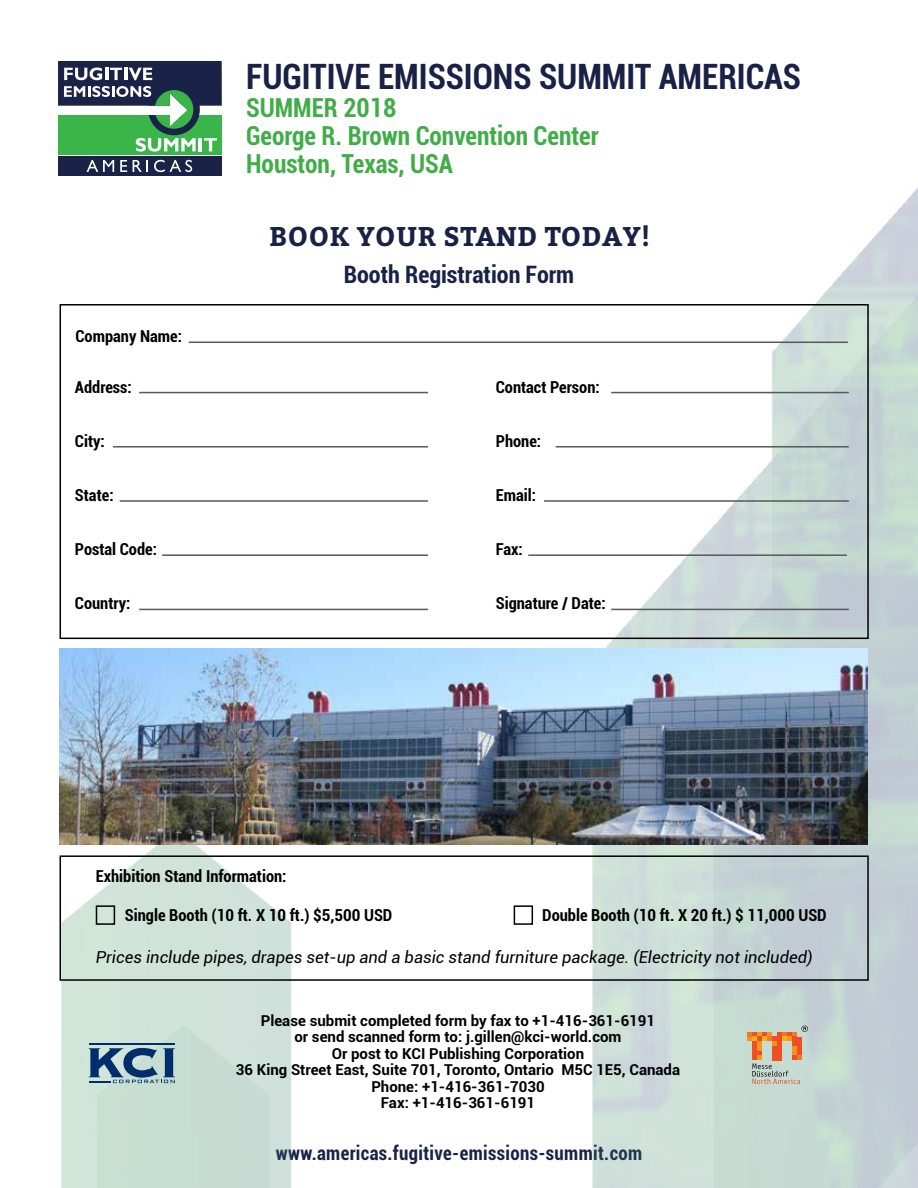
<style>
.page{position:relative;width:918px;height:1188px;background:#fff}
.page>*{position:absolute;margin:0;border:0;box-sizing:border-box;transform-origin:0 0}
.t1{font:700 condensed 34.95px "Roboto";color:#192147;scale:.96 1}
.t2{font:700 27px "Bitter";letter-spacing:.02em;color:#192147}
.t3{font:700 condensed 26.25px/27.9px "Roboto";color:#41ad49;scale:.96 1}
.t4{font:700 condensed 24px "Roboto";color:#192147}
.t5{font:700 condensed 19.65px "Roboto";letter-spacing:.02em;color:#192147;scale:.96 1}
.t6{font:700 condensed 16.5px "Roboto";color:#000}
.t7{font:italic 16.5px "Roboto";color:#000}
.t8{font:700 15px/16.5px "Roboto";color:#000;text-align:center}
</style>
<div class="page">
<div style="left:58px;top:87px;width:164px;height:76px;background:linear-gradient(to right,#fff,#fff)"></div>
<div style="left:58px;top:61px;width:164px;height:45px;background:#1b2247"></div>
<div style="left:58px;top:115px;width:164px;height:39px;background:#39b54a"></div>
<div style="left:58px;top:156px;width:164px;height:20px;background:#1b2247"></div>
<svg style="left:87px;top:160px;width:27px;height:12px"></svg>
<svg style="left:120px;top:160px;width:7px;height:12px"></svg>
<svg style="left:133px;top:160px;width:15px;height:12px"></svg>
<svg style="left:154px;top:160px;width:38px;height:12px"></svg>
<svg style="left:64px;top:68px;width:153px;height:84px"></svg>
<img style="left:508px;top:187px;width:410px;height:1001px">
<img style="left:59px;top:512px;width:250px;height:676px">
<hr style="left:89px;top:1043px;width:86px;height:2px;background:#002e6d">
<svg style="left:89px;top:1048px;width:86px;height:35px;background:#6789a1"></svg>
<svg style="left:748px;top:1026px;width:60px;height:58px;background:#ceb094"></svg>
<div style="left:60px;top:304px;width:809px;height:335px;border:2px solid #000"></div>
<hr style="left:189px;top:342px;width:659px;height:1px;background:#58595b">
<hr style="left:139px;top:392px;width:289px;height:1px;background:#58595b">
<hr style="left:139px;top:609px;width:289px;height:1px;background:#58595b">
<hr style="left:113px;top:446px;width:315px;height:2px;background:#58595b">
<hr style="left:120px;top:500px;width:308px;height:2px;background:#58595b">
<hr style="left:162px;top:554px;width:266px;height:2px;background:#58595b">
<hr style="left:611px;top:392px;width:238px;height:1px;background:#58595b">
<hr style="left:611px;top:609px;width:238px;height:1px;background:#58595b">
<hr style="left:556px;top:446px;width:293px;height:2px;background:#58595b">
<hr style="left:544px;top:500px;width:305px;height:2px;background:#58595b">
<hr style="left:528px;top:554px;width:319px;height:2px;background:#58595b">
<img style="left:60px;top:648px;width:807px;height:197px">
<div style="left:60px;top:855px;width:809px;height:126px;border:2px solid #000"></div>
<div style="left:96px;top:905px;width:19px;height:20px;border:2px solid #000"></div>
<div style="left:514px;top:905px;width:19px;height:20px;border:2px solid #000"></div>
<h1 class="t1" style="left:246px;top:52px;width:580px">FUGITIVE EMISSIONS SUMMIT AMERICAS</h1>
<h3 class="t3" style="left:246px;top:92px;width:32px">Summer</h3>
<h3 class="t3" style="left:246px;top:92px;width:369px;text-indent:97px">2018<br>George R. Brown Convention Center<br>Houston, Texas, USA</h3>
<h2 class="t2" style="left:270px;top:215px;width:382px">BOOK YOUR STAND TODAY!</h2>
<h3 class="t4" style="left:344px;top:258px;width:232px">Booth Registration Form</h3>
<p class="t6" style="left:76px;top:325px;width:108px">Company Name:</p>
<p class="t6" style="left:75px;top:375px;width:58px">Address:</p>
<p class="t6" style="left:496px;top:375px;width:106px">Contact Person:</p>
<p class="t6" style="left:75px;top:429px;width:32px">City:</p>
<p class="t6" style="left:75px;top:483px;width:40px">State:</p>
<p class="t6" style="left:496px;top:429px;width:47px">Phone:</p>
<p class="t6" style="left:496px;top:483px;width:42px">Email:</p>
<p class="t6" style="left:75px;top:537px;width:84px">Postal Code:</p>
<p class="t6" style="left:496px;top:537px;width:29px">Fax:</p>
<p class="t6" style="left:75px;top:592px;width:57px">Country:</p>
<p class="t6" style="left:496px;top:592px;width:111px">Signature / Date:</p>
<p class="t6" style="left:96px;top:865px;width:192px">Exhibition Stand Information:</p>
<p class="t6" style="left:125px;top:904px;width:269px">Single Booth (10 ft. X 10 ft.) $5,500 USD</p>
<p class="t6" style="left:542px;top:904px;width:286px">Double Booth (10 ft. X 20 ft.) $ 11,000 USD</p>
<p class="t7" style="left:96px;top:946px;width:718px">Prices include pipes, drapes set-up and a basic stand furniture package. (Electricity not included)</p>
<p class="t8" style="left:236px;top:1012px;width:446px">Please submit completed form by fax to +1-416-361-6191<br>or send scanned form to: j.gillen@kci-world.com<br>Or post to KCI Publishing Corporation<br>36 King Street East, Suite 701, Toronto, Ontario M5C 1E5, Canada Phone: +1-416-361-7030<br>Fax: +1-416-361-6191</p>
<h3 class="t5" style="left:276px;top:1139px;width:383px">www.americas.fugitive-emissions-summit.com</h3>
</div>
